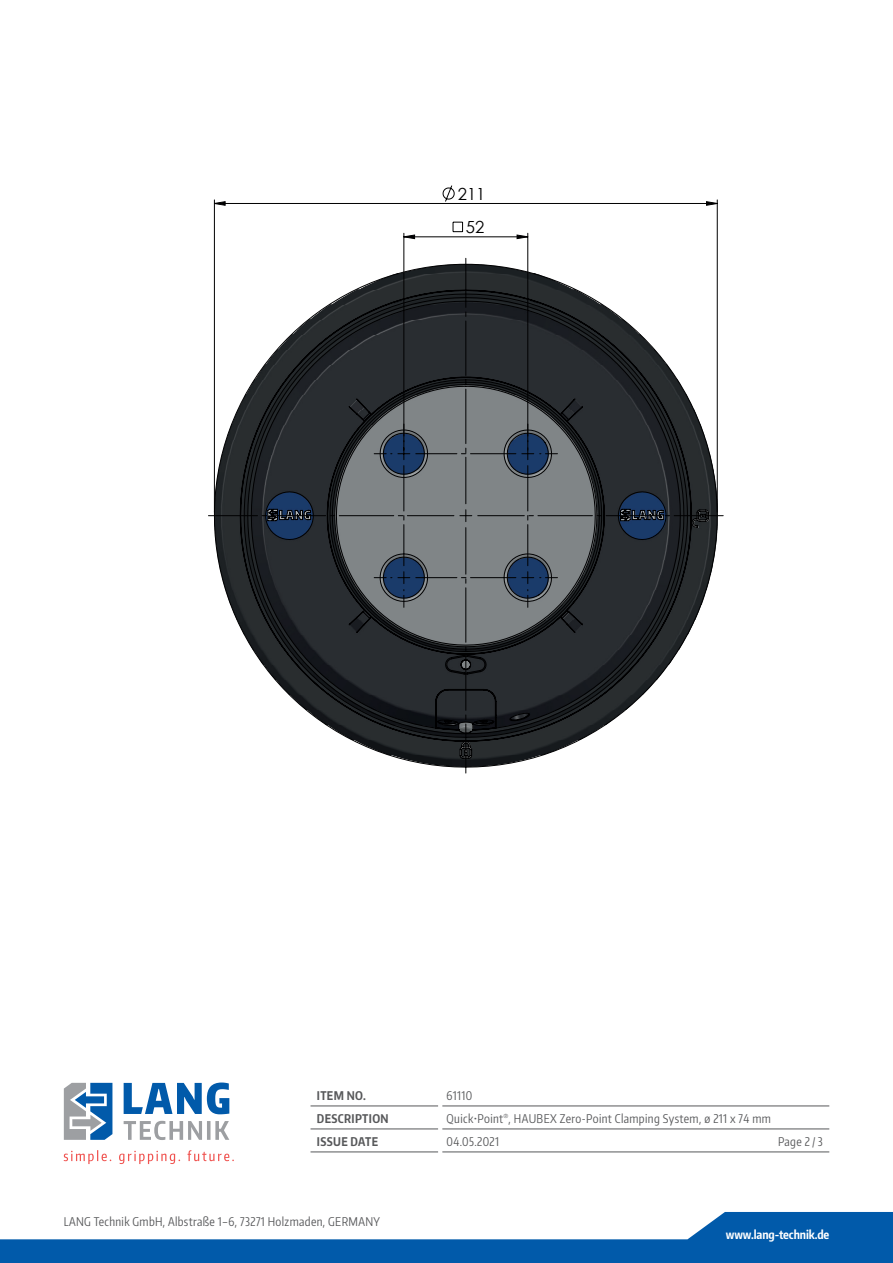
<style>
.page{position:relative;width:893px;height:1263px;background:#fff}
.page>*{position:absolute;margin:0;border:0;box-sizing:border-box;transform-origin:0 0}
.t1{font:16.65px/33.3px "Century Gothic";color:#000001;text-align:center}
.t2{font:12px "Encode Sans Compressed";letter-spacing:.03em;color:#57585a}
.t3{font:700 12px "Encode Sans Compressed";letter-spacing:.03em;color:#57585a}
.t4{font:700 12px "Encode Sans Compressed";letter-spacing:-.01em;color:#fff}
</style>
<div class="page">
<svg style="left:0;top:1212px;width:893px;height:51px;fill:#015aaa"></svg>
<svg style="left:124px;top:1082px;width:105px;height:32px"></svg>
<svg style="left:124px;top:1121px;width:105px;height:19px"></svg>
<svg style="left:64px;top:1083px;width:48px;height:57px"></svg>
<svg style="left:64px;top:1150px;width:170px;height:14px"></svg>
<hr style="left:311px;top:1106px;width:127px;height:1px;background:#57585a">
<hr style="left:442px;top:1106px;width:387px;height:1px;background:#57585a">
<hr style="left:311px;top:1129px;width:127px;height:1px;background:#57585a">
<hr style="left:442px;top:1129px;width:387px;height:1px;background:#57585a">
<hr style="left:311px;top:1152px;width:127px;height:1px;background:#57585a">
<hr style="left:442px;top:1152px;width:387px;height:1px;background:#57585a">
<hr style="left:214px;top:200px;width:1px;height:312px;background:#000001">
<hr style="left:717px;top:200px;width:1px;height:312px;background:#000001">
<hr style="left:527px;top:233px;width:1px;height:217px;background:#000001">
<hr style="left:404px;top:233px;width:1px;height:217px;background:#000001">
<svg style="left:214px;top:185px;width:504px;height:21px"></svg>
<svg style="left:403px;top:222px;width:125px;height:17px"></svg>
<svg style="left:214px;top:263px;width:504px;height:505px"></svg>
<h1 class="t1" style="left:458px;top:177px;width:29px">211<br>52</h1>
<p class="t3" style="left:317px;top:1087px;width:51px">ITEM NO.</p>
<p class="t2" style="left:447px;top:1087px;width:27px">61110</p>
<p class="t3" style="left:317px;top:1110px;width:73px">DESCRIPTION</p>
<p class="t2" style="left:447px;top:1110px;width:326px">Quick•Point<sup>®</sup>, HAUBEX Zero-Point Clamping System, ø 211 x 74 mm</p>
<p class="t3" style="left:317px;top:1133px;width:63px">ISSUE DATE</p>
<p class="t2" style="left:447px;top:1133px;width:54px">04.05.2021</p>
<p class="t2" style="left:778px;top:1133px;width:46px">Page 2 / 3</p>
<p class="t2" style="left:64px;top:1213px;width:318px">LANG Technik GmbH, Albstraße 1–6, 73271 Holzmaden, GERMANY</p>
<p class="t4" style="left:726px;top:1227px;width:105px">www.lang-technik.de</p>
</div>
